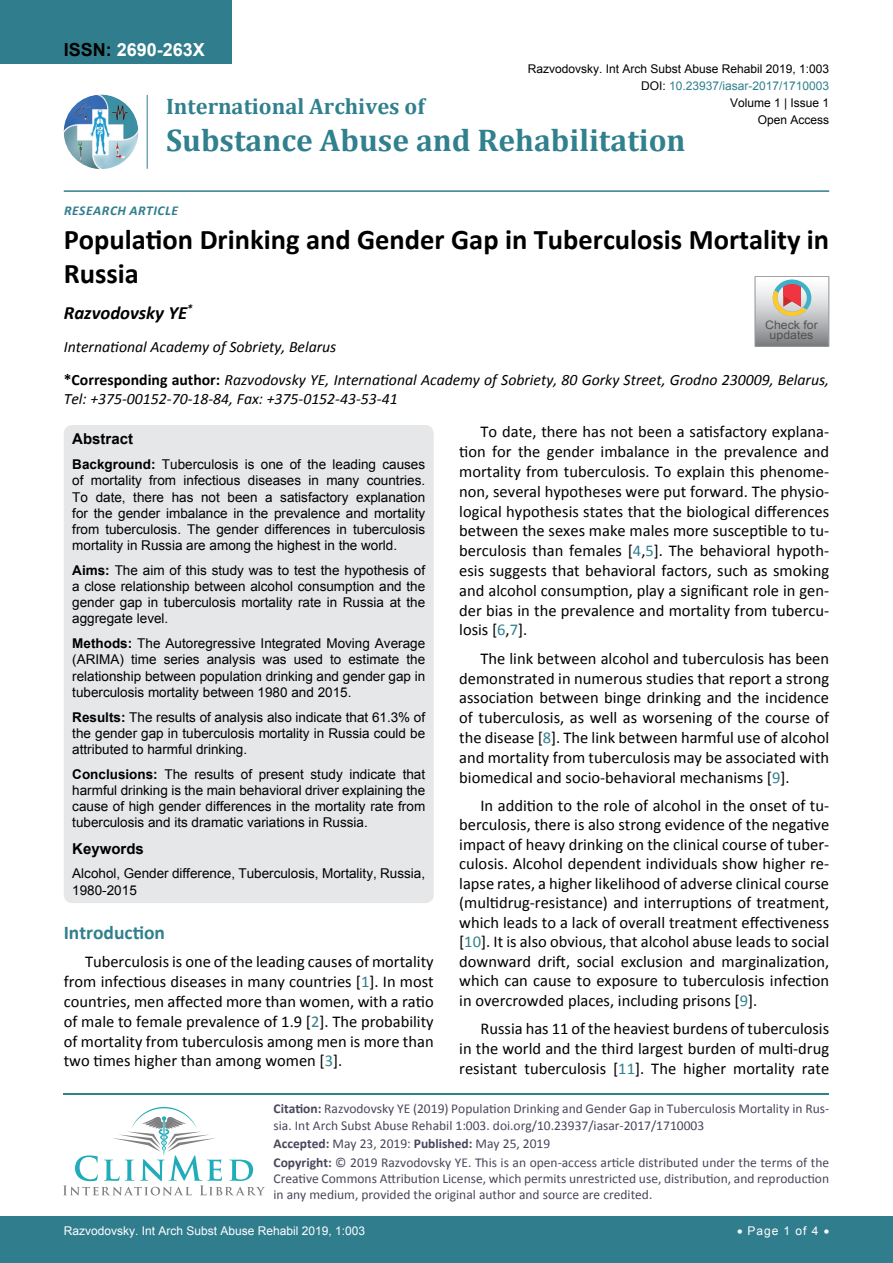
<style>
.page{position:relative;width:893px;height:1263px;background:#fff}
.page>*{position:absolute;margin:0;border:0;box-sizing:border-box;transform-origin:0 0}
.t1{font:700 31.5px "Cambria";color:#30808d}
.t2{font:700 28.5px/34.5px "Calibri";color:#000}
.t3{font:700 22.5px "Cambria";color:#30808d}
.t4{font:700 19.5px "Calibri";color:#30808d}
.t5{font:italic 700 18.75px "Calibri";color:#000}
.t6{font:700 18px "Arial";color:#fff}
.t7{font:16.5px/19.8px "Calibri";color:#000;text-align:justify}
.t8{font:italic 15.75px/33px "Calibri";color:#000}
.t9{font:700 15px "Arial";color:#000}
.t10{font:13.5px/16.2px "Arial";color:#000;text-align:justify}
.t11{font:13.5px/16.2px "Calibri";color:#47475c}
.t12{font:italic 700 13.5px "Calibri";letter-spacing:.04em;color:#307d8d}
.t13{font:12px "Arial";color:#000}
.t14{font:12px "Arial";color:#fff}
.t15{font:12px "Arial";color:#30808d}
.t16{font:11.7px/10.1px "Arial";color:#535353;text-align:center;scale:1.06 1}
.s1{color:#000}
.s2{font-weight:700;font-style:normal}
.s3{color:#30808d}
.s4{font-weight:700}
</style>
<div class="page">
<div style="left:0;top:1217px;width:893px;height:46px;background:#307d8d"></div>
<img style="left:64px;top:95px;width:74px;height:74px;border-radius:37px">
<hr style="left:147px;top:95px;width:1px;height:74px;background:#307d8d">
<hr style="left:64px;top:190px;width:765px;height:2px;background:#307d8d">
<hr style="left:64px;top:1093px;width:765px;height:2px;background:#30808d">
<svg style="left:63px;top:1107px;width:202px;height:88px"></svg>
<div style="left:0;top:0;width:231px;height:64px;background:#307d8d"></div>
<div style="left:64px;top:425px;width:370px;height:478px;background:#e6e7e8;border-radius:9px"></div>
<svg style="left:755px;top:276px;width:74px;height:71px;background:#bcb6b3"></svg>
<p class="t6" style="left:64px;top:38px;width:143px"><span class="s1">ISSN:</span> 2690-263X</p>
<p class="t13" style="left:528px;top:60px;width:303px">Razvodovsky. Int Arch Subst Abuse Rehabil 2019, 1:003</p>
<p class="t15" style="left:641px;top:78px;width:190px"><span class="s1">DOI:</span> 10.23937/iasar-2017/1710003</p>
<p class="t13" style="left:758px;top:112px;width:73px">Open Access</p>
<h3 class="t3" style="left:166px;top:90px;width:260px">International Archives of</h3>
<h1 class="t1" style="left:166px;top:118px;width:521px">Substance Abuse and Rehabilitation</h1>
<p class="t13" style="left:730px;top:95px;width:101px">Volume 1 | Issue 1</p>
<p class="t12" style="left:64px;top:202px;width:115px">RESEARCH AR TICLE</p>
<h2 class="t2" style="left:64px;top:222px;width:767px">Population Drinking and Gender Gap in Tuberculosis Mortality in<br>Russia</h2>
<p class="t5" style="left:64px;top:301px;width:130px">RAZVODOVSKY YE<sup>*</sup></p>
<p class="t8" style="left:64px;top:329px;width:767px">International Academy of Sobriety, Belarus<br><span class="s2">*Corresponding author:</span> Razvodovsky YE, International Academy of Sobriety, 80 Gorky Street, Grodno 230009, Belarus,</p>
<p class="t8" style="left:64px;top:381px;width:335px">Tel: +375-00152-70-18-84, Fax: +375-0152-43-53-41</p>
<p class="t7" style="left:459px;top:422px;width:371px;text-indent:21px">To date, there has not been a satisfactory explana&shy;tion for the gender imbalance in the prevalence and mortality from tuberculosis. To explain this phenome&shy;non, several hypotheses were put forward. The physio&shy;logical hypothesis states that the biological differences between the sexes make males more susceptible to tu&shy;berculosis than females [<span class="s3">4</span>,<span class="s3">5</span>]. The behavioral hypoth&shy;esis suggests that behavioral factors, such as smoking and alcohol consumption, play a significant role in gen&shy;der bias in the prevalence and mortality from tubercu&shy;losis [<span class="s3">6</span>,<span class="s3">7</span>].</p>
<p class="t7" style="left:459px;top:648px;width:371px;text-indent:21px">The link between alcohol and tuberculosis has been demonstrated in numerous studies that report a strong association between binge drinking and the incidence of tuberculosis, as well as worsening of the course of the disease [<span class="s3">8</span>]. The link between harmful use of alcohol and mortality from tuberculosis may be associated with biomedical and socio-behavioral mechanisms [<span class="s3">9</span>].</p>
<p class="t7" style="left:459px;top:795px;width:371px;text-indent:21px">In addition to the role of alcohol in the onset of tu&shy;berculosis, there is also strong evidence of the negative impact of heavy drinking on the clinical course of tuber&shy;culosis. Alcohol dependent individuals show higher re&shy;lapse rates, a higher likelihood of adverse clinical course (multidrug-resistance) and interruptions of treatment, which leads to a lack of overall treatment effectiveness [<span class="s3">10</span>]. It is also obvious, that alcohol abuse leads to social downward drift, social exclusion and marginalization, which can cause to exposure to tuberculosis infection in overcrowded places, including prisons [<span class="s3">9</span>].</p>
<p class="t7" style="left:459px;top:1018px;width:371px;text-indent:21px">Russia has 11 of the heaviest burdens of tuberculosis in the world and the third largest burden of multi-drug resistant tuberculosis [<span class="s3">11</span>]. The higher mortality rate</p>
<p class="t16" style="left:765px;top:320px;width:51px">Check for updates</p>
<p class="t9" style="left:72px;top:429px;width:62px">Abstract</p>
<p class="t10" style="left:72px;top:456px;width:354px"><span class="s4">Background:</span> Tuberculosis is one of the leading causes of mortality from infectious diseases in many countries.<br>To date, there has not been a satisfactory explanation for the gender imbalance in the prevalence and mortality from tuberculosis. The gender differences in tuberculosis mortality in Russia are among the highest in the world.</p>
<p class="t10" style="left:72px;top:562px;width:354px"><span class="s4">Aims:</span> The aim of this study was to test the hypothesis of a close relationship between alcohol consumption and the gender gap in tuberculosis mortality rate in Russia at the aggregate level.</p>
<p class="t10" style="left:72px;top:635px;width:354px"><span class="s4">Methods:</span> The Autoregressive Integrated Moving Average (ARIMA) time series analysis was used to estimate the relationship between population drinking and gender gap in tuberculosis mortality between 1980 and 2015.</p>
<p class="t10" style="left:72px;top:709px;width:354px"><span class="s4">Results:</span> The results of analysis also indicate that 61.3% of the gender gap in tuberculosis mortality in Russia could be attributed to harmful drinking.</p>
<p class="t10" style="left:72px;top:766px;width:354px"><span class="s4">Conclusions:</span> The results of present study indicate that harmful drinking is the main behavioral driver explaining the cause of high gender differences in the mortality rate from tuberculosis and its dramatic variations in Russia.</p>
<p class="t9" style="left:72px;top:838px;width:73px">Keywords</p>
<p class="t10" style="left:72px;top:866px;width:354px">Alcohol, Gender difference, Tuberculosis, Mortality, Russia,<br>1980-2015</p>
<p class="t4" style="left:64px;top:920px;width:103px">Introduction</p>
<p class="t7" style="left:64px;top:952px;width:371px;text-indent:21px">Tuberculosis is one of the leading causes of mortality from infectious diseases in many countries [<span class="s3">1</span>]. In most countries, men affected more than women, with a ratio of male to female prevalence of 1.9 [<span class="s3">2</span>]. The probability of mortality from tuberculosis among men is more than two times higher than among women [<span class="s3">3</span>].</p>
<p class="t11" style="left:274px;top:1101px;width:557px"><span class="s4">Citation:</span> Razvodovsky YE (2019) Population Drinking and Gender Gap in Tuberculosis Mortality in Rus&shy;sia. Int Arch Subst Abuse Rehabil 1:003. doi.org/10.23937/iasar-2017/1710003</p>
<p class="t11" style="left:274px;top:1134px;width:557px;line-height:18.6px"><span class="s4">Accepted:</span> May 23, 2019: <span class="s4">Published:</span> May 25, 2019<br><span class="s4">Copyright:</span> © 2019 Razvodovsky YE. This is an open-access article distributed under the terms of the</p>
<p class="t11" style="left:274px;top:1170px;width:557px">Creative Commons Attribution License, which permits unrestricted use, distribution, and reproduction in any medium, provided the original author and source are credited.</p>
<p class="t14" style="left:64px;top:1223px;width:303px">Razvodovsky. Int Arch Subst Abuse Rehabil 2019, 1:003</p>
<p class="t14" style="left:737px;top:1223px;width:94px">• Page 1 of 4 •</p>
</div>
